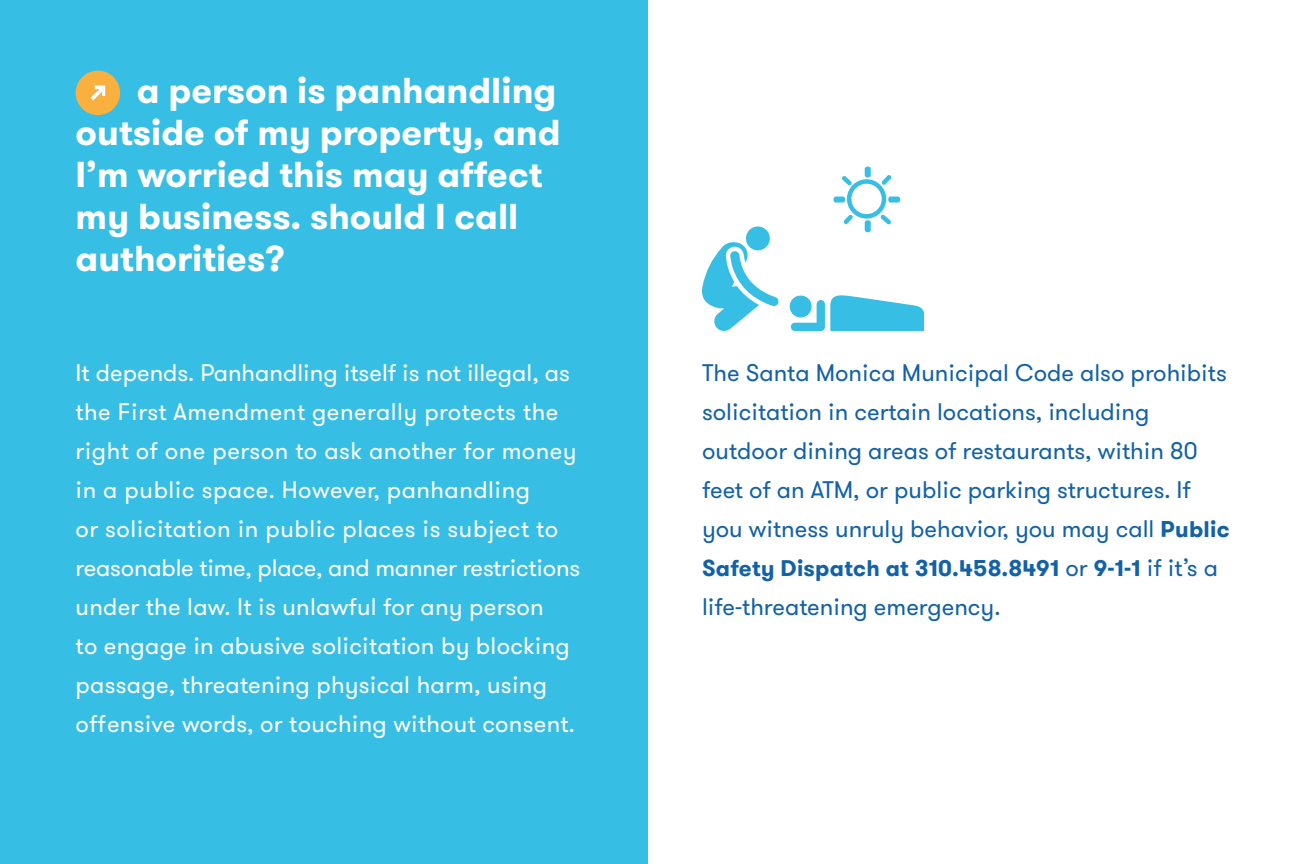
<style>
.page{position:relative;width:1296px;height:864px;background:#fff}
.page>*{position:absolute;margin:0;border:0;box-sizing:border-box;transform-origin:0 0}
.Body_Copy_-_REV{font:700 36px/42px "GT Walsheim";color:#fff}
.Body_Copy_-_REV-2{font:24px/39px "GT Walsheim";letter-spacing:.01em;color:#fff}
.Body_Copy_-_REV-3{font:24px/39px "GT Walsheim";color:#1361a7}
.Body_Copy_-_REV-4{font:700 22.5px "GT Walsheim Pro";letter-spacing:.01em;color:#1361a7}
.s1{font-family:"GT Walsheim Pro";font-weight:700;font-size:22.5px}
.s2{font-family:"GT Walsheim";font-weight:400;font-size:24px}
</style>
<div class="page">
<div style="left:0;top:0;width:648px;height:864px;background:#37bee5"></div>
<div style="left:76px;top:71px;width:44px;height:44px;background:#fab03f;border-radius:50%"></div>
<svg style="left:91px;top:85px;width:14px;height:15px"></svg>
<svg style="left:790px;top:295px;width:134px;height:36px"></svg>
<div style="left:746px;top:226px;width:24px;height:24px;background:#37bee5;border-radius:50%"></div>
<svg style="left:702px;top:241px;width:77px;height:90px"></svg>
<svg style="left:842px;top:175px;width:49px;height:49px"></svg>
<div style="left:888px;top:197px;width:12px;height:6px;background:#37bee5;border-radius:3px"></div>
<div style="left:833px;top:197px;width:12px;height:6px;background:#37bee5;border-radius:3px"></div>
<div style="left:865px;top:220px;width:6px;height:12px;background:#37bee5;border-radius:3px"></div>
<div style="left:865px;top:167px;width:6px;height:11px;background:#37bee5;border-radius:3px"></div>
<p class="Body_Copy_-_REV" style="left:76px;top:70px;width:487px;text-indent:61px">a person is panhandling outside of my property, and<br>I’m worried this may affect my business. should I call authorities?</p>
<p class="Body_Copy_-_REV-2" style="left:76px;top:354px;width:506px">It depends. Panhandling itself is not illegal, as the First Amendment generally protects the right of one person to ask another for money in a public space. However, panhandling<br>or solicitation in public places is subject to reasonable time, place, and manner restrictions under the law. It is unlawful for any person<br>to engage in abusive solicitation by blocking passage, threatening physical harm, using offensive words, or touching without consent.</p>
<p class="Body_Copy_-_REV-3" style="left:702px;top:354px;width:529px">The Santa Monica Municipal Code also prohibits solicitation in certain locations, including outdoor dining areas of restaurants, within 80 feet of an ATM, or public parking structures. If you witness unruly behavior, you may call <span class="s1">Public</span></p>
<p class="Body_Copy_-_REV-4" style="left:702px;top:553px;width:518px">Safety Dispatch at 310.458.8491 <span class="s2">or</span> 9-1-1 <span class="s2">if it’s a</span></p>
<p class="Body_Copy_-_REV-3" style="left:702px;top:588px;width:300px">life-threatening emergency.</p>
</div>
